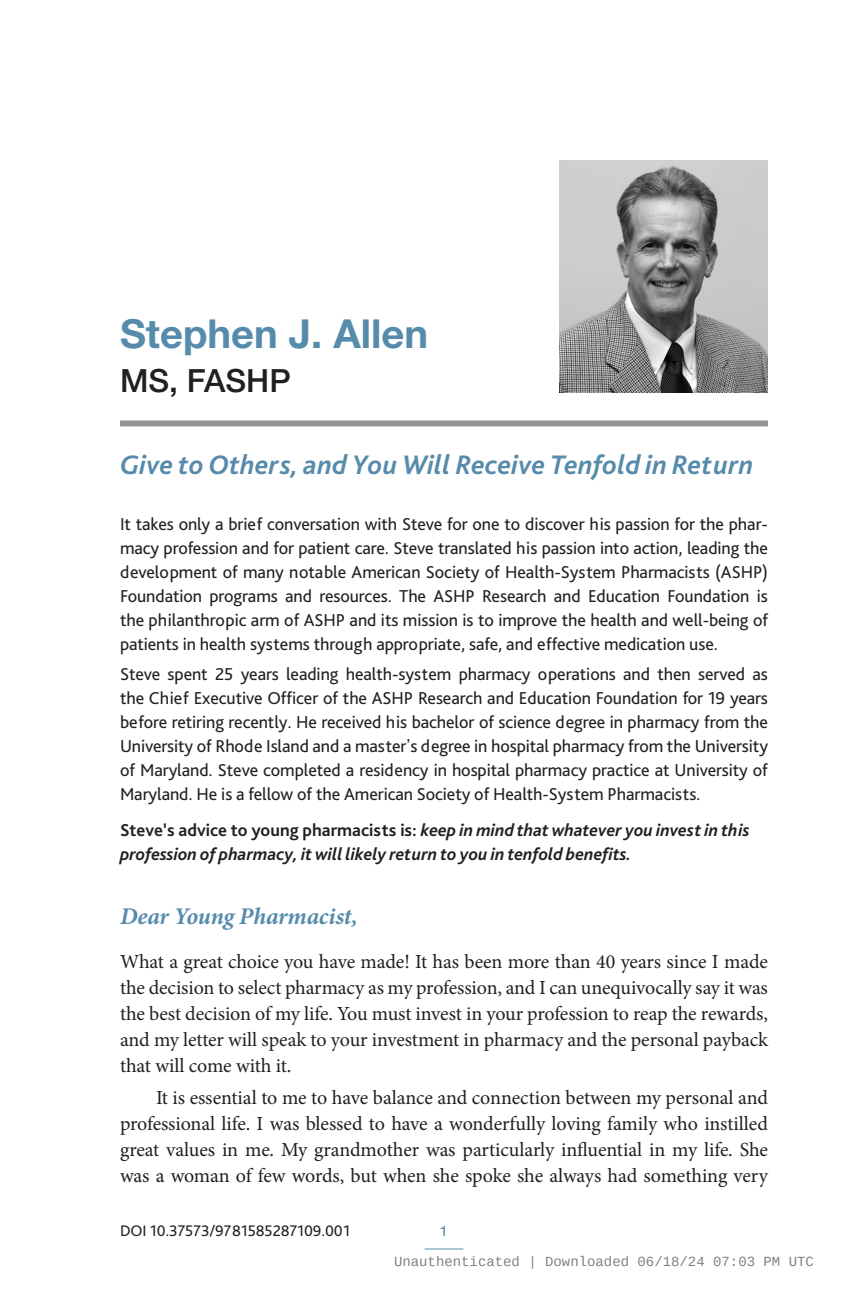
<style>
.page{position:relative;width:864px;height:1296px;background:#fff}
.page>*{position:absolute;margin:0;border:0;box-sizing:border-box;transform-origin:0 0}
.t1{font:700 40px "Helvetica Neue LT Std";color:#568bab}
.t2{font:500 32px "Helvetica Neue LT Std";color:#231f20}
.t3{font:italic 700 28px "Bliss Pro";letter-spacing:.005em;color:#568bab}
.t4{font:italic 700 24px "Minion Pro";letter-spacing:-.01em;color:#568bab}
.t5{font:20px/26px "Minion Pro";letter-spacing:-.01em;color:#231f20;text-align:justify}
.t6{font:18px/24px "Bliss Pro";letter-spacing:-.005em;color:#231f20;text-align:justify}
.t7{font:italic 700 18px/24px "Bliss Pro";color:#231f20}
.t8{font:16px "Bliss Pro";letter-spacing:-.005em;color:#231f20}
.t9{font:14px "Liberation Mono";color:rgb(0 0 0/.5)}
.t10{font:expanded 14px "Helvetica Neue LT Std";color:#568bab}
.s1{font-family:"Arial Unicode MS"}
.s2{font-style:normal}
</style>
<div class="page">
<hr style="left:425px;top:1248px;width:38px;height:2px;background:#abc5d5">
<div style="left:120px;top:420px;width:648px;height:6px;background:#939598"></div>
<img style="left:559px;top:161px;width:209px;height:232px">
<h1 class="t1" style="left:120px;top:309px;width:310px">Stephen J. Allen</h1>
<h2 class="t2" style="left:120px;top:362px;width:172px">MS, FASHP</h2>
<h3 class="t3" style="left:120px;top:448px;width:635px">Give to Others, and You Will Receive Tenfold in Return</h3>
<p class="t6" style="left:120px;top:512px;width:650px">It takes only a brief conversation with Steve for one to discover his passion for the phar&shy;macy profession and for patient care. Steve translated his passion into action, leading the development of many notable American Society of Health-System Pharmacists (ASHP)<br>Foundation programs and resources. The ASHP Research and Education Foundation is the philanthropic arm of ASHP and its mission is to improve the health and well-being of patients in health systems through appropriate, safe, and effective medication use.</p>
<p class="t6" style="left:120px;top:662px;width:650px">Steve spent 25 years leading health-system pharmacy operations and then served as the Chief Executive Officer of the ASHP Research and Education Foundation for 19 years before retiring recently. He received his bachelor of science degree in pharmacy from the University of Rhode Island and a master<span class="s1">’</span>s degree in hospital pharmacy from the University of Maryland. Steve completed a residency in hospital pharmacy practice at University of Maryland. He is a fellow of the American Society of Health-System Pharmacists.</p>
<p class="t7" style="left:120px;top:818px;width:631px"><span class="s2">Steve’s advice to young pharmacists is:</span> keep in mind that whatever you invest in this profession of pharmacy, it will likely return to you in tenfold benefits.</p>
<h3 class="t4" style="left:120px;top:900px;width:239px">Dear Young Pharmacist,</h3>
<p class="t5" style="left:120px;top:949px;width:650px">What a great choice you have made! It has been more than 40 years since I made the decision to select pharmacy as my profession, and I can unequivocally say it was the best decision of my life. You must invest in your profession to reap the rewards, and my letter will speak to your investment in pharmacy and the personal payback that will come with it.</p>
<p class="t5" style="left:120px;top:1085px;width:650px;text-indent:36px">It is essential to me to have balance and connection between my personal and professional life. I was blessed to have a wonderfully loving family who instilled great values in me. My grandmother was particularly influential in my life. She was a woman of few words, but when she spoke she always had something very</p>
<p class="t8" style="left:120px;top:1221px;width:232px">DOI 10.37573/9781585287109.001</p>
<p class="t10" style="left:441px;top:1223px;width:8px">1</p>
<p class="t9" style="left:394px;top:1254px;width:421px">Unauthenticated | Downloaded 06/18/24 07:03 PM UTC</p>
</div>
